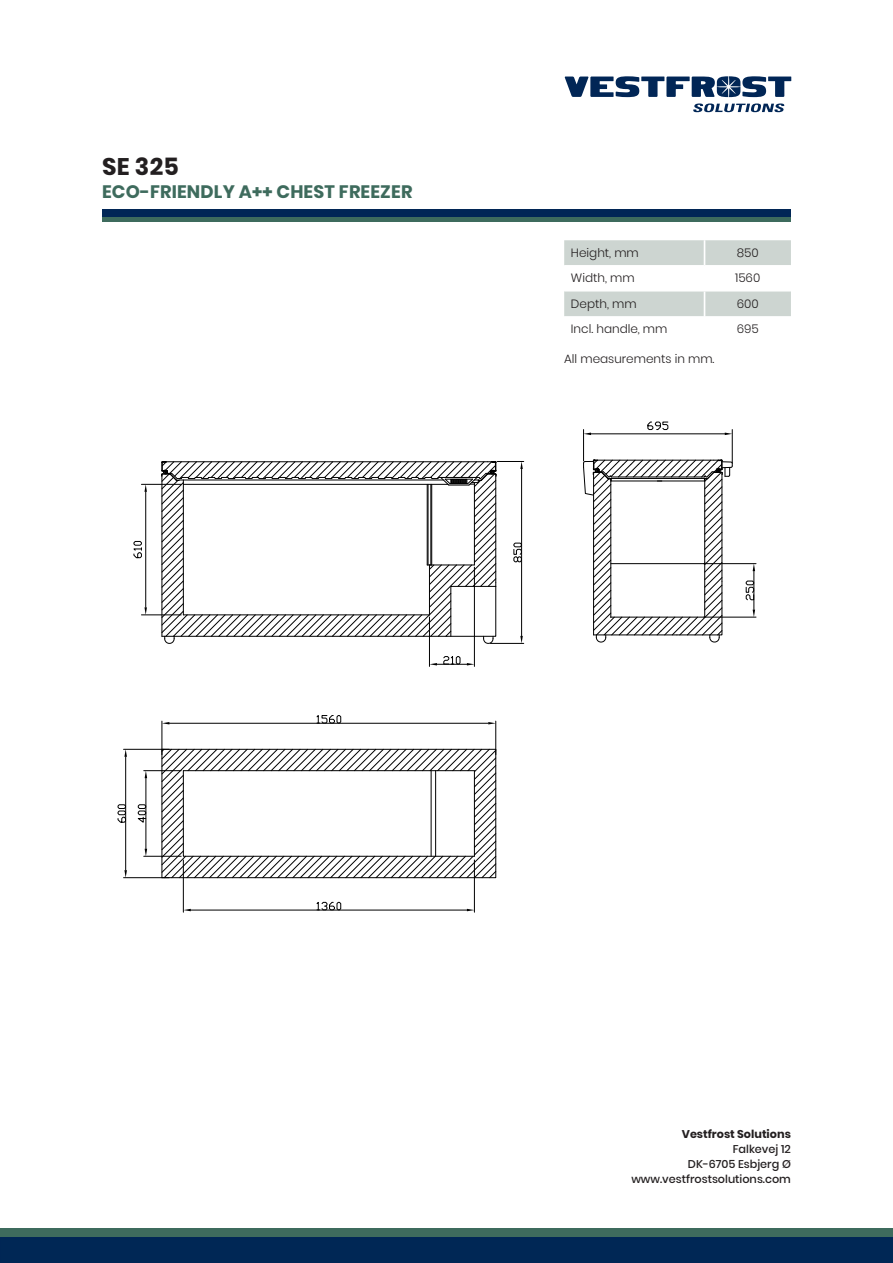
<style>
.page{position:relative;width:893px;height:1263px;background:#fff}
.page>*{position:absolute;margin:0;border:0;box-sizing:border-box;transform-origin:0 0}
.Heading_1{font:700 24px "Poppins";color:#231f20}
.Product_line{font:700 18px "Poppins";letter-spacing:.01em;color:#3e6b5d}
.Text_body{font:300 12px "Poppins";color:#231f20}
.t1{font:500 11.25px/15px "Poppins";color:#231f20;text-align:right}
.t2{font:700 11.25px "Poppins";color:#231f20}
</style>
<div class="page">
<svg style="left:565px;top:76px;width:226px;height:21px"></svg>
<svg style="left:693px;top:104px;width:92px;height:8px"></svg>
<div style="left:0;top:1237px;width:893px;height:26px;background:#002755"></div>
<div style="left:102px;top:209px;width:689px;height:9px;background:#012656"></div>
<svg style="left:564px;top:240px;width:227px;height:76px"></svg>
<hr style="left:564px;top:265px;width:140px;height:1px;background:#fff">
<hr style="left:704px;top:265px;width:87px;height:1px;background:#fff">
<hr style="left:564px;top:290px;width:140px;height:1px;background:#fff">
<hr style="left:704px;top:290px;width:87px;height:1px;background:#fff">
<div style="left:0;top:1228px;width:893px;height:9px;background:#3e6b5d"></div>
<hr style="left:102px;top:218px;width:689px;height:4px;background:#3e6b5d">
<hr style="left:474px;top:860px;width:1px;height:52px;background:#000">
<hr style="left:183px;top:860px;width:1px;height:52px;background:#000">
<hr style="left:191px;top:910px;width:276px;height:1px;background:#000">
<svg style="left:467px;top:909px;width:7px;height:2px"></svg>
<svg style="left:183px;top:909px;width:8px;height:2px"></svg>
<svg style="left:317px;top:902px;width:24px;height:8px"></svg>
<hr style="left:124px;top:749px;width:45px;height:1px;background:#000">
<hr style="left:124px;top:877px;width:45px;height:1px;background:#000">
<hr style="left:125px;top:757px;width:1px;height:113px;background:#000">
<svg style="left:124px;top:749px;width:3px;height:8px"></svg>
<svg style="left:124px;top:870px;width:3px;height:8px"></svg>
<svg style="left:118px;top:804px;width:8px;height:18px"></svg>
<hr style="left:162px;top:721px;width:1px;height:34px;background:#000">
<hr style="left:495px;top:721px;width:1px;height:34px;background:#000">
<hr style="left:169px;top:723px;width:319px;height:1px;background:#000">
<svg style="left:162px;top:722px;width:7px;height:2px"></svg>
<svg style="left:488px;top:722px;width:8px;height:2px"></svg>
<svg style="left:317px;top:715px;width:24px;height:9px"></svg>
<hr style="left:704px;top:617px;width:52px;height:1px;background:#000">
<hr style="left:704px;top:563px;width:52px;height:1px;background:#000">
<hr style="left:754px;top:571px;width:1px;height:39px;background:#000">
<svg style="left:753px;top:610px;width:2px;height:7px"></svg>
<svg style="left:753px;top:564px;width:2px;height:7px"></svg>
<svg style="left:746px;top:581px;width:8px;height:19px"></svg>
<hr style="left:583px;top:429px;width:1px;height:32px;background:#000">
<hr style="left:732px;top:429px;width:1px;height:34px;background:#000">
<hr style="left:591px;top:434px;width:134px;height:1px;background:#000">
<svg style="left:584px;top:433px;width:7px;height:2px"></svg>
<svg style="left:725px;top:433px;width:7px;height:2px"></svg>
<svg style="left:648px;top:422px;width:20px;height:8px"></svg>
<svg style="left:583px;top:459px;width:150px;height:184px"></svg>
<svg style="left:162px;top:749px;width:334px;height:129px"></svg>
<hr style="left:141px;top:615px;width:40px;height:1px;background:#000">
<hr style="left:141px;top:484px;width:40px;height:1px;background:#000">
<hr style="left:145px;top:492px;width:1px;height:115px;background:#000">
<svg style="left:144px;top:607px;width:3px;height:8px"></svg>
<svg style="left:144px;top:484px;width:3px;height:8px"></svg>
<svg style="left:133px;top:541px;width:9px;height:17px"></svg>
<hr style="left:429px;top:617px;width:1px;height:49px;background:#000">
<hr style="left:474px;top:567px;width:1px;height:99px;background:#000">
<hr style="left:437px;top:664px;width:30px;height:1px;background:#000">
<svg style="left:430px;top:663px;width:7px;height:2px"></svg>
<svg style="left:467px;top:663px;width:7px;height:2px"></svg>
<svg style="left:443px;top:656px;width:17px;height:9px"></svg>
<hr style="left:144px;top:770px;width:37px;height:1px;background:#000">
<hr style="left:144px;top:856px;width:37px;height:1px;background:#000">
<hr style="left:146px;top:778px;width:1px;height:71px;background:#000">
<svg style="left:145px;top:771px;width:2px;height:7px"></svg>
<svg style="left:145px;top:849px;width:2px;height:7px"></svg>
<svg style="left:137px;top:804px;width:9px;height:19px"></svg>
<svg style="left:161px;top:461px;width:363px;height:184px"></svg>
<p class="Heading_1" style="left:102px;top:152px;width:78px">SE 325</p>
<p class="Product_line" style="left:102px;top:181px;width:312px">ECO-FRIENDLY A++ CHEST FREEZER</p>
<p class="Text_body" style="left:571px;top:246px;width:69px">Height, mm</p>
<p class="Text_body" style="left:737px;top:246px;width:24px">850</p>
<p class="Text_body" style="left:571px;top:271px;width:65px">Width, mm</p>
<p class="Text_body" style="left:735px;top:271px;width:27px">1560</p>
<p class="Text_body" style="left:571px;top:297px;width:67px">Depth, mm</p>
<p class="Text_body" style="left:737px;top:297px;width:23px">600</p>
<p class="Text_body" style="left:571px;top:322px;width:98px">Incl. handle, mm</p>
<p class="Text_body" style="left:737px;top:322px;width:24px">695</p>
<p class="Text_body" style="left:564px;top:352px;width:152px">All measurements in mm.</p>
<p class="t2" style="left:682px;top:1128px;width:111px">Vestfrost Solutions</p>
<p class="t1" style="left:631px;top:1142px;width:161px">Falkevej 12<br>DK-6705 Esbjerg Ø www.vestfrostsolutions.com</p>
</div>
